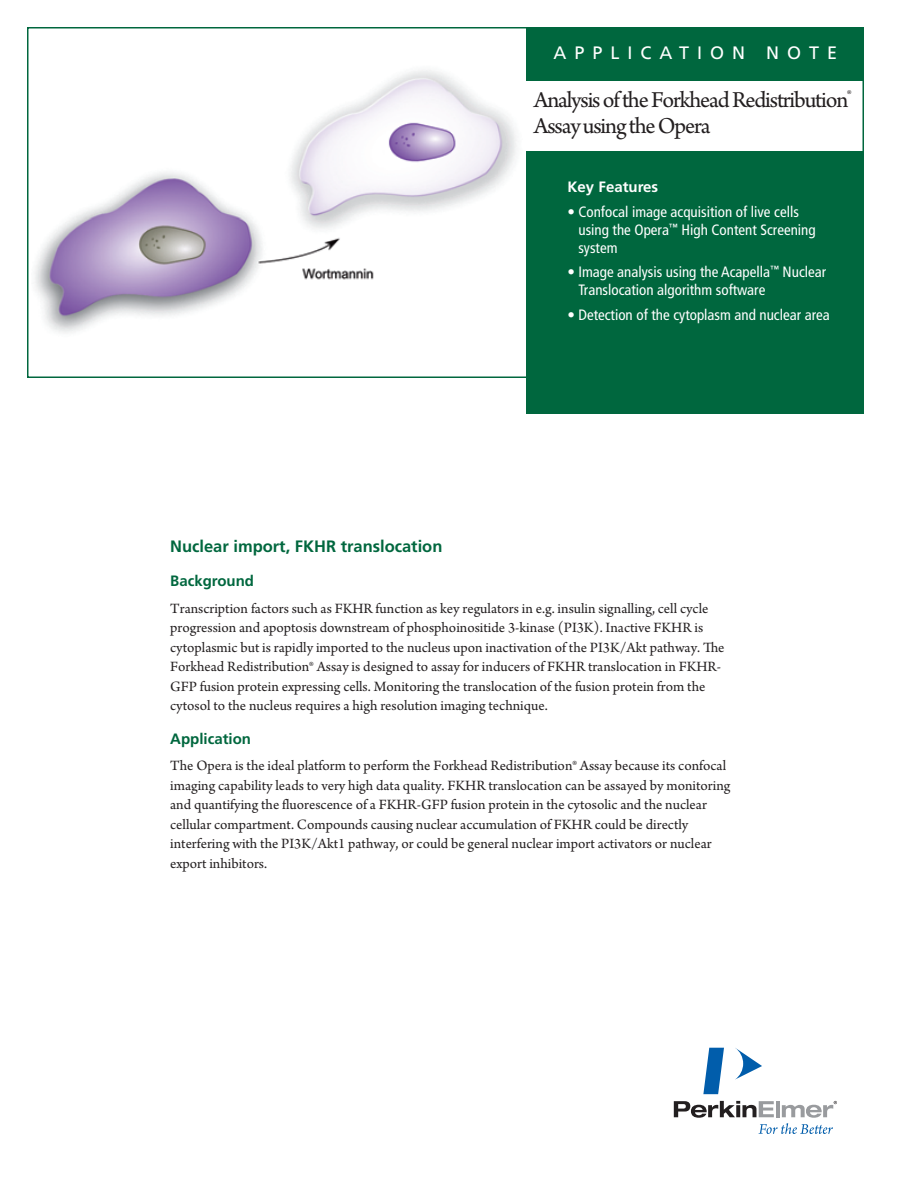
<style>
.page{position:relative;width:918px;height:1188px;background:#fff}
.page>*{position:absolute;margin:0;border:0;box-sizing:border-box;transform-origin:0 0}
.t1{font:24px/25.5px "Arno Pro";letter-spacing:-.05em;color:#231f20}
.t2{font:18px "Frutiger LT Com";letter-spacing:.445em;color:#fff}
.t3{font:700 16.5px "Frutiger LT Com";color:#00673e}
.t4{font:15px/19.5px "Arno Pro";color:#231f20}
.t5{font:condensed 15px/18px "Frutiger LT Com";color:#fff}
.t6{font:700 15px "Frutiger LT Com";color:#00673e}
.t7{font:700 15px "Frutiger LT Com";color:#fff}
</style>
<div class="page">
<div style="left:526px;top:27px;width:338px;height:54px;background:#00673e"></div>
<div style="left:526px;top:151px;width:338px;height:262px;background:#00673e"></div>
<svg style="left:735px;top:1048px;width:27px;height:31px"></svg>
<svg style="left:703px;top:1048px;width:21px;height:46px"></svg>
<svg style="left:674px;top:1101px;width:163px;height:33px"></svg>
<img style="left:34px;top:70px;width:483px;height:263px">
<p class="t2" style="left:553px;top:43px;width:285px">APPLICATION NOTE</p>
<h1 class="t1" style="left:534px;top:90px;width:319px">Analysis of the Forkhead Redistribution<sup>®<br></sup>Assay using the Opera</h1>
<p class="t7" style="left:568px;top:181px;width:92px">Key Features</p>
<p class="t5" style="left:578px;top:204px;width:239px;text-indent:-11px">• Confocal image acquisition of live cells using the Opera<sup>™</sup> High Content Screening system</p>
<p class="t5" style="left:578px;top:264px;width:249px;text-indent:-11px">• Image analysis using the Acapella<sup>™</sup> Nuclear<br>Translocation algorithm software</p>
<p class="t5" style="left:568px;top:307px;width:264px">• Detection of the cytoplasm and nuclear area</p>
<p class="t3" style="left:170px;top:540px;width:274px">Nuclear import, FKHR translocation</p>
<p class="t6" style="left:170px;top:575px;width:85px">Background</p>
<p class="t4" style="left:170px;top:600px;width:556px">Transcription factors such as FKHR function as key regulators in e.g. insulin signalling, cell cycle progression and apoptosis downstream of phosphoinositide 3-kinase (PI3K). Inactive FKHR is cytoplasmic but is rapidly imported to the nucleus upon inactivation of the PI3K/Akt pathway. The Forkhead Redistribution® Assay is designed to assay for inducers of FKHR translocation in FKHR-GFP fusion protein expressing cells. Monitoring the translocation of the fusion protein from the cytosol to the nucleus requires a high resolution imaging technique.</p>
<p class="t6" style="left:170px;top:733px;width:82px">Application</p>
<p class="t4" style="left:170px;top:758px;width:562px">The Opera is the ideal platform to perform the Forkhead Redistribution® Assay because its confocal imaging capability leads to very high data quality. FKHR translocation can be assayed by monitoring and quantifying the fluorescence of a FKHR-GFP fusion protein in the cytosolic and the nuclear cellular compartment. Compounds causing nuclear accumulation of FKHR could be directly interfering with the PI3K/Akt1 pathway, or could be general nuclear import activators or nuclear export inhibitors.</p>
</div>
